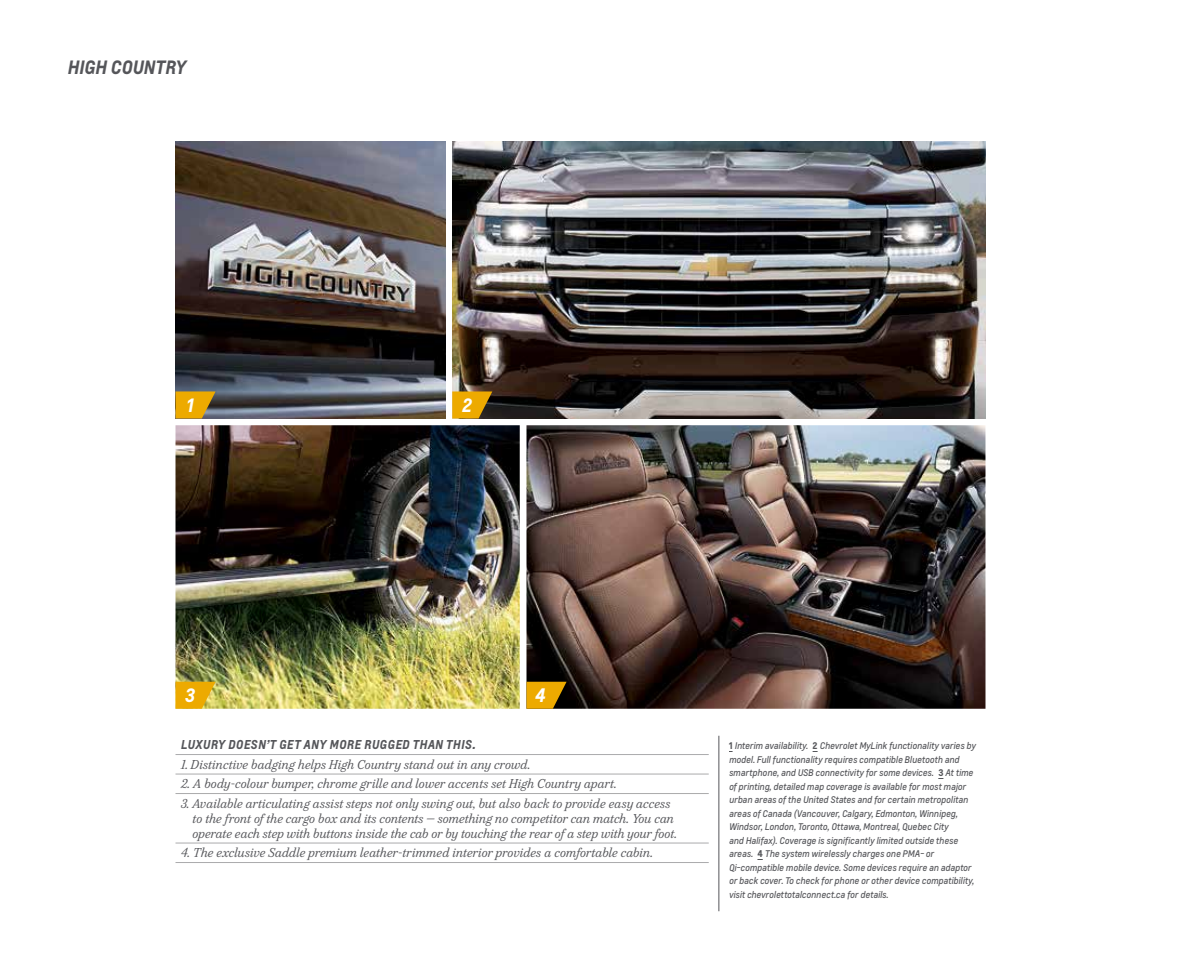
<style>
.page{position:relative;width:1188px;height:972px;background:#fff}
.page>*{position:absolute;margin:0;border:0;box-sizing:border-box;transform-origin:0 0}
.t1{font:italic 700 18px "Louis";letter-spacing:-.01em;color:#55565a}
.t2{font:italic 700 18px "Louis";color:#fff}
.t3{font:italic 12px/15px "Durant";color:#55565a}
.t4{font:italic 700 12px "Louis";letter-spacing:.025em;color:#55565a}
.t5{font:italic 9px/13.5px "Louis";letter-spacing:-.005em;color:#55565a}
.s1{font-weight:700;font-style:normal}
</style>
<div class="page">
<img style="left:526px;top:425px;width:460px;height:284px">
<img style="left:452px;top:142px;width:534px;height:276px">
<img style="left:176px;top:142px;width:270px;height:276px">
<img style="left:176px;top:425px;width:344px;height:284px">
<svg style="left:175px;top:391px;width:41px;height:27px"></svg>
<svg style="left:438px;top:391px;width:54px;height:27px"></svg>
<svg style="left:175px;top:682px;width:41px;height:27px"></svg>
<hr style="left:176px;top:774px;width:533px;height:1px;background:#aaaaac">
<hr style="left:176px;top:793px;width:533px;height:1px;background:#aaaaac">
<hr style="left:176px;top:843px;width:533px;height:1px;background:#aaaaac">
<hr style="left:176px;top:862px;width:533px;height:1px;background:#aaaaac">
<hr style="left:176px;top:754px;width:533px;height:1px;background:#aaaaac">
<hr style="left:718px;top:736px;width:1px;height:175px;background:#55565a">
<svg style="left:513px;top:682px;width:54px;height:27px"></svg>
<h1 class="t1" style="left:68px;top:56px;width:120px">HIGH COUNTRY</h1>
<h1 class="t2" style="left:187px;top:393px;width:9px">1</h1>
<h1 class="t2" style="left:462px;top:393px;width:11px">2</h1>
<h1 class="t2" style="left:535px;top:683px;width:12px">4</h1>
<h1 class="t2" style="left:185px;top:683px;width:12px">3</h1>
<h2 class="t4" style="left:181px;top:737px;width:296px">LUXURY DOESN’T GET ANY MORE RUGGED THAN THIS.</h2>
<h2 class="t3" style="left:181px;top:757px;width:351px">1. Distinctive badging helps High Country stand out in any crowd.</h2>
<h2 class="t3" style="left:181px;top:776px;width:437px">2. A body-colour bumper, chrome grille and lower accents set High Country apart.</h2>
<p class="t3" style="left:192px;top:796px;width:486px;text-indent:-12px">3. Available articulating assist steps not only swing out, but also back to provide easy access to the front of the cargo box and its contents — something no competitor can match. You can operate each step with buttons inside the cab or by touching the rear of a step with your foot.</p>
<h2 class="t3" style="left:181px;top:845px;width:474px">4. The exclusive Saddle premium leather-trimmed interior provides a comfortable cabin.</h2>
<p class="t5" style="left:729px;top:739px;width:248px"><span class="s1">1</span> Interim availability. <span class="s1">2</span> Chevrolet MyLink functionality varies by model. Full functionality requires compatible Bluetooth and smartphone, and USB connectivity for some devices. <span class="s1">3</span> At time of printing, detailed map coverage is available for most major urban areas of the United States and for certain metropolitan areas of Canada (Vancouver, Calgary, Edmonton, Winnipeg, Windsor, London, Toronto, Ottawa, Montreal, Quebec City<br>and Halifax). Coverage is significantly limited outside these areas. <span class="s1">4</span> The system wirelessly charges one PMA- or Qi-compatible mobile device. Some devices require an adaptor or back cover. To check for phone or other device compatibility, visit chevrolettotalconnect.ca for details.</p>
</div>
